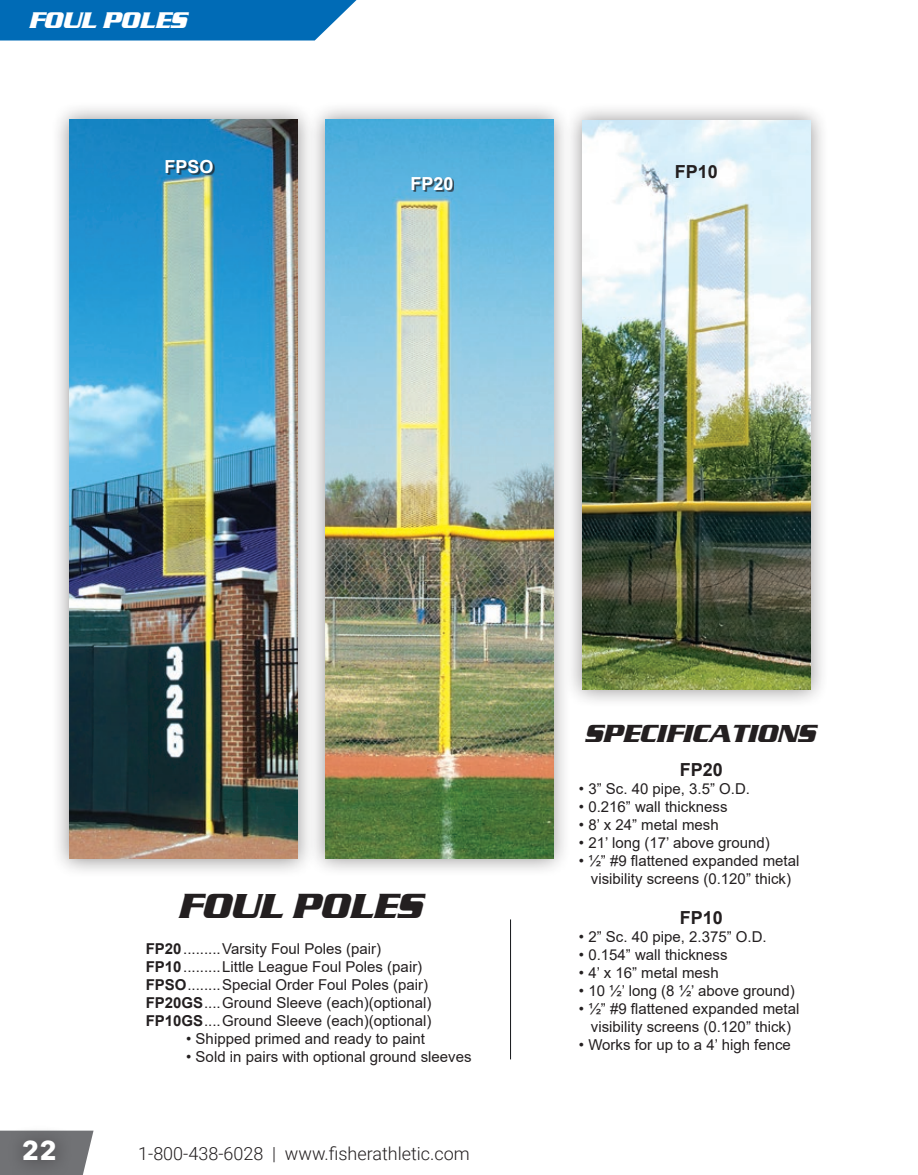
<style>
.page{position:relative;width:918px;height:1175px;background:#fff}
.page>*{position:absolute;margin:0;border:0;box-sizing:border-box;transform-origin:0 0}
.t1{font:italic 700 36px "Serpentine DEE";color:#231f20}
.t2{font:700 27px "Avenir Next LT Pro";color:#fff}
.t3{font:italic 700 25.5px "Serpentine DEE";color:#231f20}
.t4{font:italic 700 23.4px "Serpentine DEE";color:#fff}
.t5{font:300 18px "Roboto";color:#231f20}
.t6{font:700 18px "Arial";color:#231f20}
.t7{font:700 18px "Arial";color:#fff}
.t8{font:15px "Arial";color:#231f20}
.s1{font-weight:700}
</style>
<div class="page">
<svg style="left:0;top:1130px;width:94px;height:44px"></svg>
<div style="left:7px;top:1123px;width:66px;height:51px;background:#231f20;opacity:.75"></div>
<div style="left:0;top:0;width:357px;height:40px;background:#006bb6"></div>
<div style="left:307px;top:100px;width:265px;height:777px;background:#231f20;opacity:.5"></div>
<img style="left:326px;top:119px;width:227px;height:739px">
<div style="left:564px;top:102px;width:265px;height:606px;background:#231f20;opacity:.5"></div>
<img style="left:583px;top:120px;width:227px;height:569px">
<div style="left:51px;top:101px;width:265px;height:776px;background:#231f20;opacity:.5"></div>
<img style="left:70px;top:119px;width:227px;height:740px">
<hr style="left:510px;top:919px;width:1px;height:140px;background:#15171b">
<div style="left:167px;top:161px;width:47px;height:14px;background:#231f20;opacity:.75"></div>
<div style="left:413px;top:178px;width:41px;height:13px;background:#231f20;opacity:.75"></div>
<p class="t4" style="left:30px;top:8px;width:160px">FOUL POLES</p>
<p class="t7" style="left:164px;top:154px;width:51px">FPSO</p>
<p class="t7" style="left:410px;top:171px;width:45px">FP20</p>
<p class="t6" style="left:675px;top:159px;width:45px">FP10</p>
<p class="t1" style="left:179px;top:886px;width:246px">FOUL POLES</p>
<p class="t8" style="left:146px;top:938px;width:237px"><span class="s1">FP20</span>.........Varsity Foul Poles (pair)</p>
<p class="t8" style="left:146px;top:956px;width:278px"><span class="s1">FP10</span>.........Little League Foul Poles (pair)</p>
<p class="t8" style="left:146px;top:974px;width:284px"><span class="s1">FPSO</span>........Special Order Foul Poles (pair)</p>
<p class="t8" style="left:146px;top:992px;width:287px"><span class="s1">FP20GS</span>....Ground Sleeve (each)(optional)</p>
<p class="t8" style="left:146px;top:1010px;width:287px"><span class="s1">FP10GS</span>....Ground Sleeve (each)(optional)</p>
<p class="t8" style="left:186px;top:1028px;width:240px">• Shipped primed and ready to paint</p>
<p class="t8" style="left:186px;top:1046px;width:287px">• Sold in pairs with optional ground sleeves</p>
<h2 class="t2" style="left:22px;top:1134px;width:36px">22</h2>
<p class="t5" style="left:138px;top:1140px;width:333px">1-800-438-6028 | www.fisherathletic.com</p>
<p class="t3" style="left:586px;top:720px;width:232px">SPECIFICATIONS</p>
<p class="t6" style="left:680px;top:757px;width:45px">FP20</p>
<p class="t8" style="left:579px;top:778px;width:173px">• 3” Sc. 40 pipe, 3.5” O.D.</p>
<p class="t8" style="left:579px;top:796px;width:150px">• 0.216” wall thickness</p>
<p class="t8" style="left:579px;top:814px;width:141px">• 8’ x 24” metal mesh</p>
<p class="t8" style="left:579px;top:832px;width:192px">• 21’ long (17’ above ground)</p>
<p class="t8" style="left:579px;top:850px;width:222px">• ½” #9 flattened expanded metal</p>
<p class="t8" style="left:591px;top:868px;width:202px">visibility screens (0.120” thick)</p>
<p class="t6" style="left:680px;top:904px;width:45px">FP10</p>
<p class="t8" style="left:579px;top:926px;width:189px">• 2” Sc. 40 pipe, 2.375” O.D.</p>
<p class="t8" style="left:579px;top:944px;width:150px">• 0.154” wall thickness</p>
<p class="t8" style="left:579px;top:962px;width:141px">• 4’ x 16” metal mesh</p>
<p class="t8" style="left:579px;top:980px;width:217px">• 10 ½’ long (8 ½’ above ground)</p>
<p class="t8" style="left:579px;top:998px;width:222px">• ½” #9 flattened expanded metal</p>
<p class="t8" style="left:591px;top:1016px;width:202px">visibility screens (0.120” thick)</p>
<p class="t8" style="left:579px;top:1034px;width:214px">• Works for up to a 4’ high fence</p>
</div>
